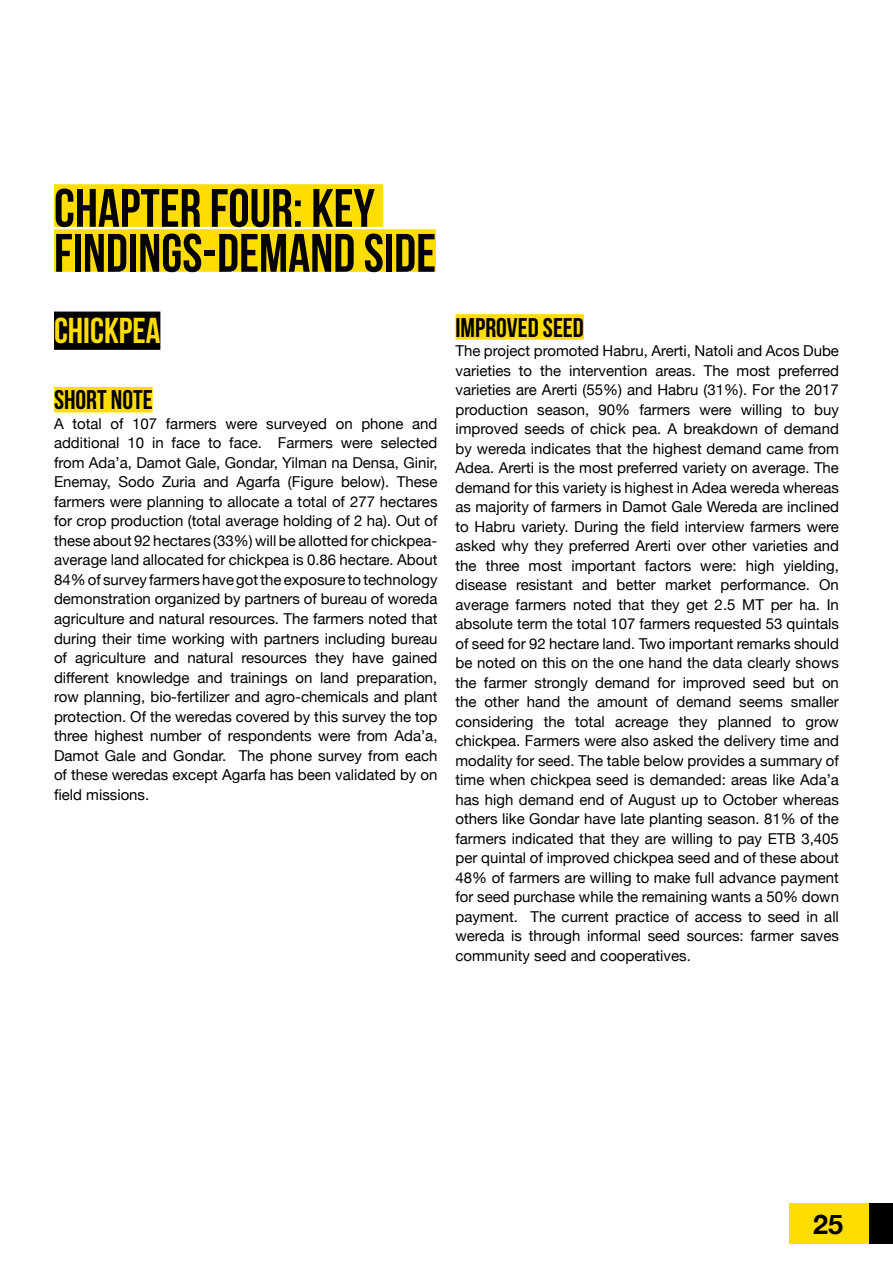
<style>
.page{position:relative;width:893px;height:1263px;background:#fff}
.page>*{position:absolute;margin:0;border:0;box-sizing:border-box;transform-origin:0 0}
.t1{font:700 54px/45px "Bebas Neue";color:#000}
.t2{font:700 36px "Bebas Neue";color:#fd0}
.t3{font:700 27px "Bebas Neue";color:#000}
.t4{font:700 27px "Helvetica Neue";color:#000}
.t5{font:15px/19.5px "Helvetica Neue";color:#000;text-align:justify}
</style>
<div class="page">
<div style="left:790px;top:1203px;width:103px;height:41px;background:#fd0"></div>
<div style="left:869px;top:1203px;width:24px;height:41px;background:#000"></div>
<div style="left:54px;top:184px;width:329px;height:43px;background:#fd0"></div>
<div style="left:54px;top:229px;width:382px;height:43px;background:#fd0"></div>
<div style="left:54px;top:312px;width:106px;height:38px;background:#000"></div>
<div style="left:54px;top:387px;width:99px;height:25px;background:#fd0"></div>
<div style="left:455px;top:314px;width:129px;height:26px;background:#fd0"></div>
<h1 class="t1" style="left:54px;top:185px;width:383px">CHAPTER FOUR: KEY<br>FINDINGS-DEMAND SIDE</h1>
<h2 class="t2" style="left:54px;top:311px;width:108px">CHICKPEA</h2>
<h3 class="t3" style="left:54px;top:385px;width:100px">SHORT NOTE</h3>
<p class="t5" style="left:54px;top:415px;width:385px">A total of 107 farmers were surveyed on phone and additional 10 in face to face. Farmers were selected from Ada’a, Damot Gale, Gondar, Yilman na Densa, Ginir, Enemay, Sodo Zuria and Agarfa (Figure below). These farmers were planning to allocate a total of 277 hectares for crop production (total average holding of 2 ha). Out of these about 92 hectares (33%) will be allotted for chickpea&shy;average land allocated for chickpea is 0.86 hectare. About 84% of survey farmers have got the exposure to technology demonstration organized by partners of bureau of woreda agriculture and natural resources. The farmers noted that during their time working with partners including bureau of agriculture and natural resources they have gained different knowledge and trainings on land preparation, row planning, bio-fertilizer and agro-chemicals and plant protection. Of the weredas covered by this survey the top three highest number of respondents were from Ada’a, Damot Gale and Gondar. The phone survey from each of these weredas except Agarfa has been validated by on field missions.</p>
<h3 class="t3" style="left:455px;top:313px;width:130px">IMPROVED SEED</h3>
<p class="t5" style="left:455px;top:342px;width:385px">The project promoted Habru, Arerti, Natoli and Acos Dube varieties to the intervention areas. The most preferred varieties are Arerti (55%) and Habru (31%). For the 2017 production season, 90% farmers were willing to buy improved seeds of chick pea. A breakdown of demand by wereda indicates that the highest demand came from Adea. Arerti is the most preferred variety on average. The demand for this variety is highest in Adea wereda whereas as majority of farmers in Damot Gale Wereda are inclined to Habru variety. During the field interview farmers were asked why they preferred Arerti over other varieties and the three most important factors were: high yielding, disease resistant and better market performance. On average farmers noted that they get 2.5 MT per ha. In absolute term the total 107 farmers requested 53 quintals of seed for 92 hectare land. Two important remarks should be noted on this on the one hand the data clearly shows the farmer strongly demand for improved seed but on the other hand the amount of demand seems smaller considering the total acreage they planned to grow chickpea. Farmers were also asked the delivery time and modality for seed. The table below provides a summary of time when chickpea seed is demanded: areas like Ada’a has high demand end of August up to October whereas others like Gondar have late planting season. 81% of the farmers indicated that they are willing to pay ETB 3,405 per quintal of improved chickpea seed and of these about 48% of farmers are willing to make full advance payment for seed purchase while the remaining wants a 50% down payment. The current practice of access to seed in all wereda is through informal seed sources: farmer saves community seed and cooperatives.</p>
<h3 class="t4" style="left:813px;top:1203px;width:32px">25</h3>
</div>
